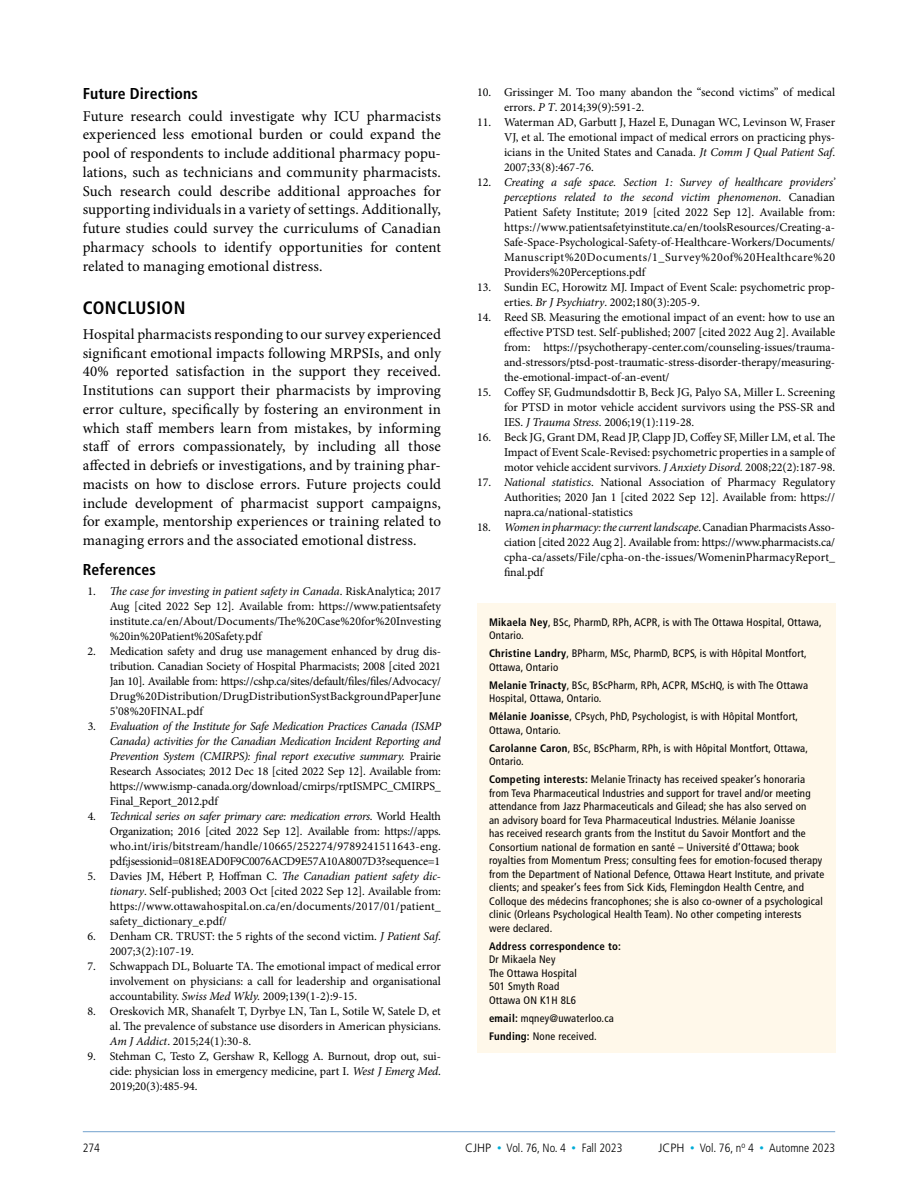
<style>
.page{position:relative;width:918px;height:1188px;background:#fff}
.page>*{position:absolute;margin:0;border:0;box-sizing:border-box;transform-origin:0 0}
.CJHP_H1{font:700 condensed 18px "Frutiger LT Std";letter-spacing:.02em;color:#000}
.CJHP_H2{font:700 condensed 15.75px "Frutiger LT Std";letter-spacing:.005em;color:#000}
.CJHP_BodyText{font:15px/18.8px "Minion Pro";letter-spacing:.005em;color:#000;text-align:justify}
.CJHP_References{font:12px/15px "Minion Pro";color:#000;text-align:justify}
.CJHP_References-2{font:italic 12px/15px "Minion Pro";letter-spacing:-.02em;color:#000;text-align:justify}
.t1{font:300 condensed 12px "Frutiger LT Std";color:#000}
.CJHP_Contribs{font:condensed 10.8px/13.5px "Frutiger LT Std";letter-spacing:.02em;color:#000}
.CJHP_Contribs-2{font:700 condensed 10.8px "Frutiger LT Std";letter-spacing:.02em;color:#000}
.s1{font-style:italic}
.s2{font-style:normal}
.s3{font-weight:700}
.s4{font-stretch:normal}
.s5{font-size:9px;color:#00acd7}
</style>
<div class="page">
<hr style="left:83px;top:1131px;width:752px;height:1px;background:#0057a5">
<div style="left:477px;top:604px;width:358px;height:449px;background:#fff8ea"></div>
<p class="CJHP_H2" style="left:83px;top:84px;width:117px">Future Directions</p>
<p class="CJHP_BodyText" style="left:83px;top:106px;width:360px">Future research could investigate why ICU pharmacists experienced less emotional burden or could expand the pool of respondents to include additional pharmacy popu&shy;lations, such as technicians and community pharmacists.<br>Such research could describe additional approaches for supporting individuals in a variety of settings. Additionally, future studies could survey the curriculums of Canadian pharmacy schools to identify opportunities for content related to managing emotional distress.</p>
<p class="CJHP_H1" style="left:83px;top:297px;width:104px">CONCLUSION</p>
<p class="CJHP_BodyText" style="left:83px;top:325px;width:360px">Hospital pharmacists responding to our survey experienced significant emotional impacts following MRPSIs, and only 40% reported satisfaction in the support they received.<br>Institutions can support their pharmacists by improving error culture, specifically by fostering an environment in which staff members learn from mistakes, by informing staff of errors compassionately, by including all those affected in debriefs or investigations, and by training phar&shy;macists on how to disclose errors. Future projects could include development of pharmacist support campaigns, for example, mentorship experiences or training related to managing errors and the associated emotional distress.</p>
<p class="CJHP_H2" style="left:83px;top:560px;width:74px">References</p>
<p class="CJHP_References" style="left:110px;top:583px;width:333px;text-indent:-22px">1. <span class="s1">The case for investing in patient safety in Canada</span>. RiskAnalytica; 2017<br>Aug [cited 2022 Sep 12]. Available from: https://www.patientsafety institute.ca/en/About/Documents/The%20Case%20for%20Investing %20in%20Patient%20Safety.pdf</p>
<p class="CJHP_References" style="left:110px;top:643px;width:333px;text-indent:-22px">2. Medication safety and drug use management enhanced by drug dis&shy;tribution. Canadian Society of Hospital Pharmacists; 2008 [cited 2021<br>Jan 10]. Available from: https://cshp.ca/sites/default/files/files/Advocacy/ Drug%20Distribution/DrugDistributionSystBackgroundPaperJune 5’08%20FINAL.pdf</p>
<p class="CJHP_References-2" style="left:110px;top:718px;width:333px;text-indent:-22px"><span class="s2">3.</span> Evaluation of the Institute for Safe Medication Practices Canada (ISMP Canada) activities for the Canadian Medication Incident Reporting and Prevention System (CMIRPS): final report executive summary. <span class="s2">Prairie Research Associates; 2012 Dec 18 [cited 2022 Sep 12]. Available from: https://www.ismp-canada.org/download/cmirps/rptISMPC_CMIRPS_ Final_Report_2012.pdf</span></p>
<p class="CJHP_References" style="left:110px;top:808px;width:333px;text-indent:-22px">4. <span class="s1">Technical series on safer primary care: medication errors</span>. World Health Organization; 2016 [cited 2022 Sep 12]. Available from: https://apps. who.int/iris/bitstream/handle/10665/252274/9789241511643-eng. pdf;jsessionid=0818EAD0F9C0076ACD9E57A10A8007D3?sequence=1</p>
<p class="CJHP_References" style="left:110px;top:868px;width:333px;text-indent:-22px">5. Davies JM, Hébert P, Hoffman C. <span class="s1">The Canadian patient safety dic&shy;tionary</span>. Self-published; 2003 Oct [cited 2022 Sep 12]. Available from: https://www.ottawahospital.on.ca/en/documents/2017/01/patient_ safety_dictionary_e.pdf/</p>
<p class="CJHP_References" style="left:110px;top:928px;width:333px;text-indent:-22px">6. Denham CR. TRUST: the 5 rights of the second victim. <span class="s1">J Patient Saf</span>.<br>2007;3(2):107-19.</p>
<p class="CJHP_References" style="left:110px;top:958px;width:333px;text-indent:-22px">7. Schwappach DL, Boluarte TA. The emotional impact of medical error involvement on physicians: a call for leadership and organisational accountability. <span class="s1">Swiss Med Wkly.</span> 2009;139(1-2):9-15.</p>
<p class="CJHP_References" style="left:110px;top:1003px;width:333px;text-indent:-22px">8. Oreskovich MR, Shanafelt T, Dyrbye LN, Tan L, Sotile W, Satele D, et al. The prevalence of substance use disorders in American physicians.<br><span class="s1">Am J Addict</span>. 2015;24(1):30-8.</p>
<p class="CJHP_References" style="left:110px;top:1048px;width:333px;text-indent:-22px">9. Stehman C, Testo Z, Gershaw R, Kellogg A. Burnout, drop out, sui&shy;cide: physician loss in emergency medicine, part I. <span class="s1">West J Emerg Med</span>.<br>2019;20(3):485-94.</p>
<p class="CJHP_References" style="left:504px;top:84px;width:333px;text-indent:-27px">10. Grissinger M. Too many abandon the “second victims” of medical errors. <span class="s1">P T</span>. 2014;39(9):591-2.</p>
<p class="CJHP_References" style="left:504px;top:114px;width:333px;text-indent:-27px">11. Waterman AD, Garbutt J, Hazel E, Dunagan WC, Levinson W, Fraser VJ, et al. The emotional impact of medical errors on practicing phys&shy;icians in the United States and Canada. <span class="s1">Jt Comm J Qual Patient Saf</span>.<br>2007;33(8):467-76.</p>
<p class="CJHP_References" style="left:504px;top:174px;width:333px;text-indent:-27px">12. <span class="s1">Creating a safe space. Section 1: Survey of healthcare providers’ perceptions related to the second victim phenomenon</span>. Canadian Patient Safety Institute; 2019 [cited 2022 Sep 12]. Available from: https://www.patientsafetyinstitute.ca/en/toolsResources/Creating-a-Safe-Space-Psychological-Safety-of-Healthcare-Workers/Documents/ Manuscript%20Documents/1_Survey%20of%20Healthcare%20<br>Providers%20Perceptions.pdf</p>
<p class="CJHP_References" style="left:504px;top:279px;width:333px;text-indent:-27px">13. Sundin EC, Horowitz MJ. Impact of Event Scale: psychometric prop&shy;erties. <span class="s1">Br J Psychiatry</span>. 2002;180(3):205-9.</p>
<p class="CJHP_References" style="left:504px;top:309px;width:333px;text-indent:-27px">14. Reed SB. Measuring the emotional impact of an event: how to use an effective PTSD test. Self-published; 2007 [cited 2022 Aug 2]. Available from: https://psychotherapy-center.com/counseling-issues/trauma&shy;and-stressors/ptsd-post-traumatic-stress-disorder-therapy/measuring&shy;the-emotional-impact-of-an-event/</p>
<p class="CJHP_References" style="left:504px;top:384px;width:333px;text-indent:-27px">15. Coffey SF, Gudmundsdottir B, Beck JG, Palyo SA, Miller L. Screening for PTSD in motor vehicle accident survivors using the PSS-SR and IES. <span class="s1">J Trauma Stress</span>. 2006;19(1):119-28.</p>
<p class="CJHP_References" style="left:504px;top:429px;width:333px;text-indent:-27px">16. Beck JG, Grant DM, Read JP, Clapp JD, Coffey SF, Miller LM, et al. The Impact of Event Scale-Revised: psychometric properties in a sample of motor vehicle accident survivors<span class="s1">. J Anxiety Disord.</span> 2008;22(2):187-98.</p>
<p class="CJHP_References" style="left:504px;top:474px;width:333px;text-indent:-27px">17. <span class="s1">National statistics</span>. National Association of Pharmacy Regulatory Authorities; 2020 Jan 1 [cited 2022 Sep 12]. Available from: https:// napra.ca/national-statistics</p>
<p class="CJHP_References" style="left:504px;top:519px;width:333px;text-indent:-27px">18. <span class="s1">Women in pharmacy: the current landscape</span>. Canadian Pharmacists Asso&shy;ciation [cited 2022 Aug 2]. Available from: https://www.pharmacists.ca/ cpha-ca/assets/File/cpha-on-the-issues/WomeninPharmacyReport_ final.pdf</p>
<p class="CJHP_Contribs" style="left:489px;top:615px;width:334px"><span class="s3">Mikaela Ney</span>, BSc, PharmD, RPh, ACPR, is with The Ottawa Hospital, Ottawa,<br>Ontario.</p>
<p class="CJHP_Contribs" style="left:489px;top:647px;width:319px"><span class="s3">Christine Landry</span>, BPharm, MSc, PharmD, BCPS, is with Hôpital Montfort,<br>Ottawa, Ontario</p>
<p class="CJHP_Contribs" style="left:489px;top:678px;width:321px"><span class="s3">Melanie Trinacty</span>, BSc, BScPharm, RPh, ACPR, MScHQ, is with The Ottawa<br>Hospital, Ottawa, Ontario.</p>
<p class="CJHP_Contribs" style="left:489px;top:710px;width:311px"><span class="s3">Mélanie Joanisse</span>, CPsych, PhD, Psychologist, is with Hôpital Montfort,<br>Ottawa, Ontario.</p>
<p class="CJHP_Contribs" style="left:489px;top:741px;width:321px"><span class="s3">Carolanne Caron</span>, BSc, BScPharm, RPh, is with Hôpital Montfort, Ottawa,<br>Ontario.</p>
<p class="CJHP_Contribs" style="left:489px;top:773px;width:337px"><span class="s3">Competing interests:</span> Melanie Trinacty has received speaker’s honoraria from Teva Pharmaceutical Industries and support for travel and/or meeting attendance from Jazz Pharmaceuticals and Gilead; she has also served on<br>an advisory board for Teva Pharmaceutical Industries. Mélanie Joanisse<br>has received research grants from the Institut du Savoir Montfort and the Consortium national de formation en santé – Université d’Ottawa; book royalties from Momentum Press; consulting fees for emotion-focused therapy from the Department of National Defence, Ottawa Heart Institute, and private clients; and speaker’s fees from Sick Kids, Flemingdon Health Centre, and Colloque des médecins francophones; she is also co-owner of a psychological clinic (Orleans Psychological Health Team). No other competing interests were declared.</p>
<p class="CJHP_Contribs-2" style="left:489px;top:939px;width:134px">Address correspondence to:</p>
<p class="CJHP_Contribs" style="left:489px;top:953px;width:68px">Dr Mikaela Ney</p>
<p class="CJHP_Contribs" style="left:489px;top:966px;width:89px">The Ottawa Hospital</p>
<p class="CJHP_Contribs" style="left:489px;top:980px;width:72px">501 Smyth Road</p>
<p class="CJHP_Contribs" style="left:489px;top:993px;width:89px">Ottawa ON K1H 8L6</p>
<p class="CJHP_Contribs" style="left:489px;top:1011px;width:126px"><span class="s3">email:</span> mqney@uwaterloo.ca</p>
<p class="CJHP_Contribs" style="left:489px;top:1029px;width:109px"><span class="s3">Funding:</span> None received.</p>
<p class="t1" style="left:83px;top:1141px;width:19px">274</p>
<p class="t1" style="left:465px;top:1141px;width:159px"><span class="s4">CJHP</span> <span class="s5">•</span> Vol. 76, No. 4 <span class="s5">•</span> Fall 2023</p>
<p class="t1" style="left:658px;top:1141px;width:178px"><span class="s4">JCPH</span> <span class="s5">•</span> Vol. 76, n<sup>o</sup> 4 <span class="s5">•</span> Automne 2023</p>
</div>
